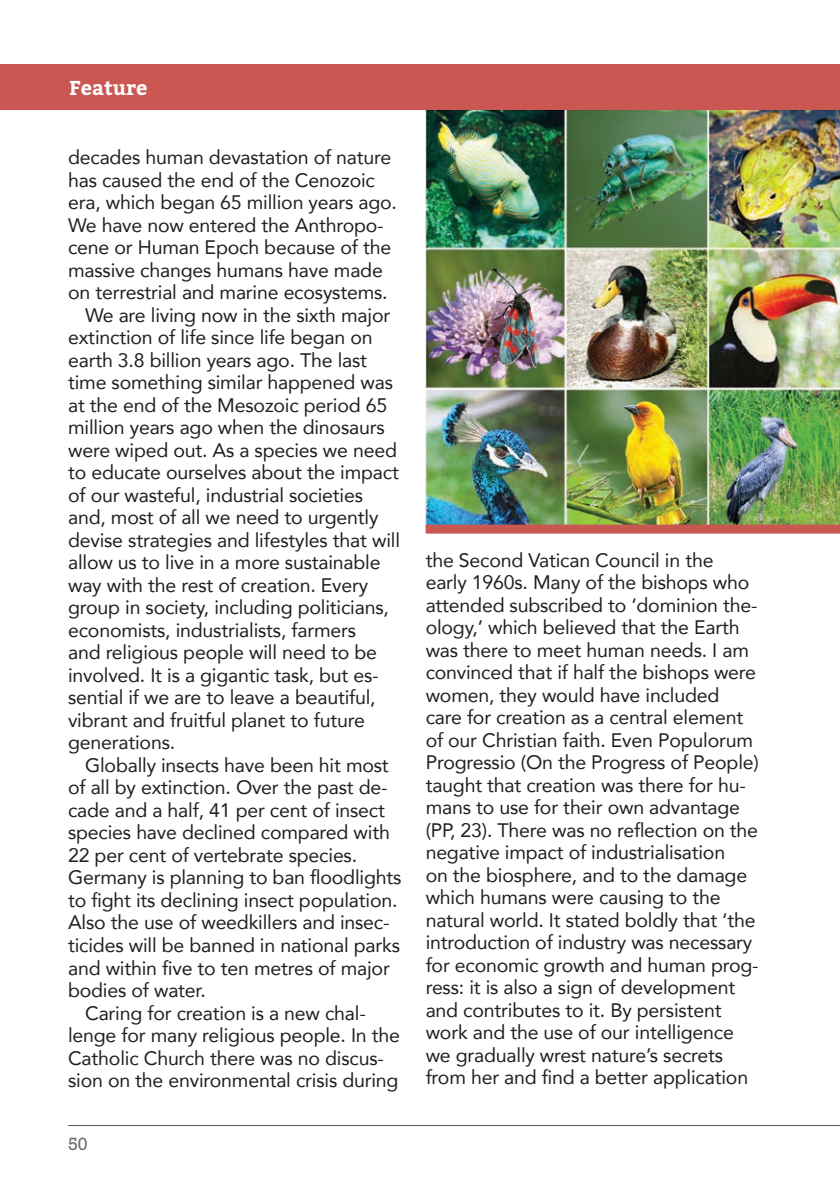
<style>
.page{position:relative;width:840px;height:1191px;background:#fff}
.page>*{position:absolute;margin:0;border:0;box-sizing:border-box;transform-origin:0 0}
.t1{font:700 20px "Bitter";color:#fff}
.t2{font:19.6px/22.6px "Avenir";letter-spacing:-.01em;color:#231f20}
.t3{font:18px "Rockwell";color:#6c6d70}
</style>
<div class="page">
<img style="left:425px;top:110px;width:414px;height:414px">
<hr style="left:68px;top:1125px;width:771px;height:1px;background:#57585a">
<div style="left:425px;top:524px;width:414px;height:9px;background:#ca5751"></div>
<div style="left:0;top:65px;width:839px;height:45px;background:#ca5751"></div>
<p class="t1" style="left:69px;top:71px;width:109px">Gardening</p>
<p class="t1" style="left:69px;top:75px;width:80px">Feature</p>
<p class="t2" style="left:68px;top:146px;width:330px">decades human devastation of nature has caused the end of the Cenozoic era, which began 65 million years ago.<br>We have now entered the Anthropo&shy;cene or Human Epoch because of the massive changes humans have made on terrestrial and marine ecosystems.</p>
<p class="t2" style="left:68px;top:303px;width:333px;text-indent:17px">We are living now in the sixth major extinction of life since life began on earth 3.8 billion years ago. The last time something similar happened was at the end of the Mesozoic period 65 million years ago when the dinosaurs were wiped out. As a species we need to educate ourselves about the impact of our wasteful, industrial societies and, most of all we need to urgently devise strategies and lifestyles that will allow us to live in a more sustainable way with the rest of creation. Every group in society, including politicians, economists, industrialists, farmers<br>and religious people will need to be involved. It is a gigantic task, but es&shy;sential if we are to leave a beautiful, vibrant and fruitful planet to future generations.</p>
<p class="t2" style="left:68px;top:753px;width:334px;text-indent:17px">Globally insects have been hit most of all by extinction. Over the past de&shy;cade and a half, 41 per cent of insect species have declined compared with 22 per cent of vertebrate species.<br>Germany is planning to ban floodlights to fight its declining insect population.<br>Also the use of weedkillers and insec&shy;ticides will be banned in national parks and within five to ten metres of major bodies of water.</p>
<p class="t2" style="left:68px;top:1000px;width:333px;text-indent:17px">Caring for creation is a new chal&shy;lenge for many religious people. In the Catholic Church there was no discus&shy;sion on the environmental crisis during</p>
<p class="t3" style="left:68px;top:1133px;width:21px">50</p>
<p class="t2" style="left:425px;top:548px;width:334px">the Second Vatican Council in the early 1960s. Many of the bishops who attended subscribed to ‘dominion the&shy;ology,’ which believed that the Earth was there to meet human needs. I am convinced that if half the bishops were women, they would have included care for creation as a central element of our Christian faith. Even Populorum Progressio (On the Progress of People) taught that creation was there for hu&shy;mans to use for their own advantage (PP, 23). There was no reflection on the negative impact of industrialisation<br>on the biosphere, and to the damage which humans were causing to the natural world. It stated boldly that ‘the introduction of industry was necessary for economic growth and human prog&shy;ress: it is also a sign of development and contributes to it. By persistent work and the use of our intelligence we gradually wrest nature’s secrets from her and find a better application</p>
</div>
